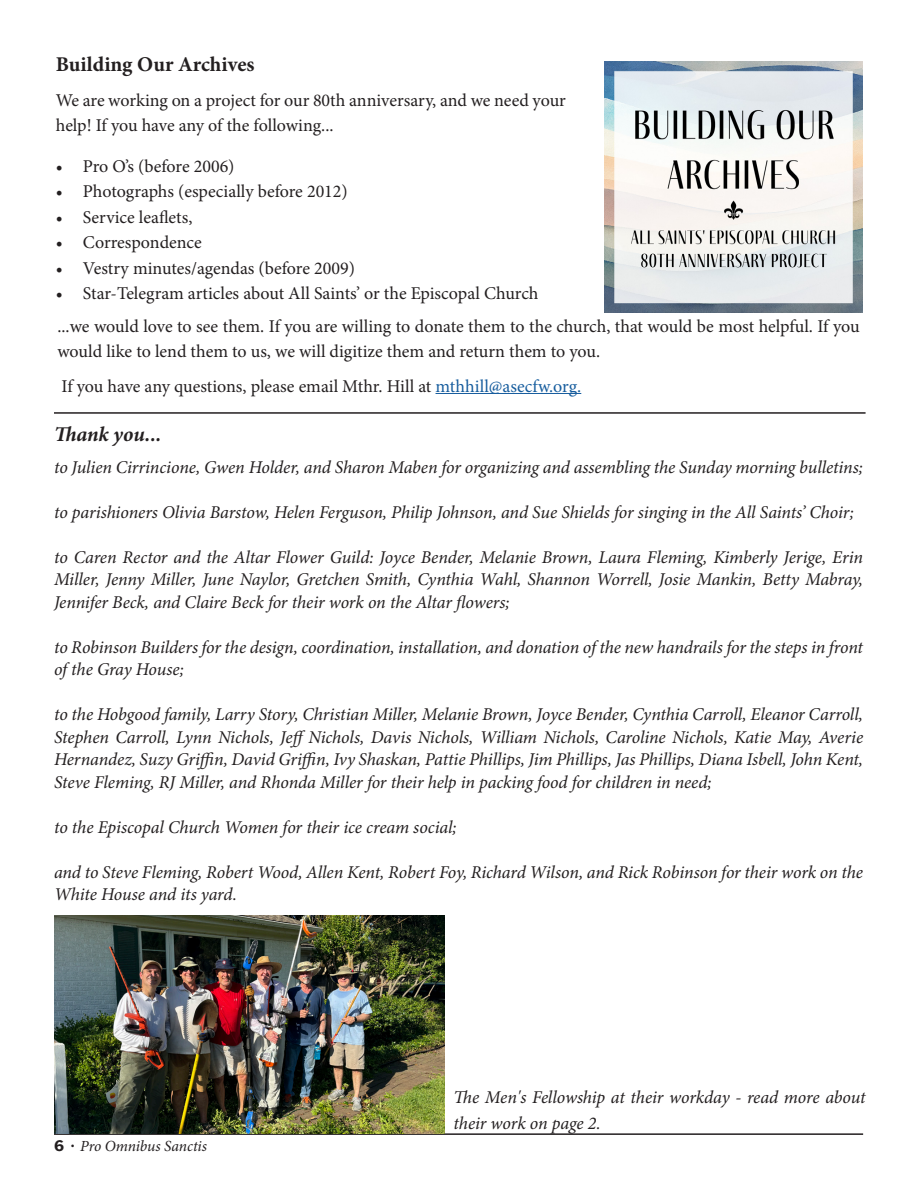
<style>
.page{position:relative;width:918px;height:1188px;background:#fff}
.page>*{position:absolute;margin:0;border:0;box-sizing:border-box;transform-origin:0 0}
.t1{font:700 21px "Minion Pro";color:#231f20}
.t2{font:italic 700 21px "Minion Pro";letter-spacing:-.005em;color:#231f20}
.t3{font:italic 18px/22.5px "Minion Pro";letter-spacing:-.01em;color:#231f20}
.t4{font:18px/25.5px "Minion Pro";letter-spacing:-.005em;color:#231f20}
.t5{font:italic 15.45px "Minion Pro";letter-spacing:-.01em;color:#231f20}
.s1{color:#175d9e}
.s2{font-family:"Franklin Gothic ATF";font-weight:700;font-style:normal}
</style>
<div class="page">
<hr style="left:54px;top:1133px;width:809px;height:2px;background:#231f20">
<hr style="left:54px;top:412px;width:812px;height:2px;background:#231f20">
<img style="left:605px;top:62px;width:257px;height:250px">
<hr style="left:436px;top:393px;width:145px;height:1px;background:#175d9e">
<img style="left:54px;top:915px;width:391px;height:218px">
<p class="t1" style="left:56px;top:50px;width:200px">Building Our Archives</p>
<p class="t4" style="left:56px;top:87px;width:512px">We are working on a project for our 80th anniversary, and we need your help! If you have any of the following...</p>
<p class="t4" style="left:56px;top:153px;width:180px">• Pro O’s (before 2006)</p>
<p class="t4" style="left:56px;top:179px;width:294px">• Photographs (especially before 2012)</p>
<p class="t4" style="left:56px;top:204px;width:138px">• Service leaflets,</p>
<p class="t4" style="left:56px;top:230px;width:148px">• Correspondence</p>
<p class="t4" style="left:56px;top:255px;width:301px">• Vestry minutes/agendas (before 2009)</p>
<p class="t4" style="left:56px;top:281px;width:484px">• Star-Telegram articles about All Saints’ or the Episcopal Church</p>
<p class="t4" style="left:57px;top:313px;width:804px">...we would love to see them. If you are willing to donate them to the church, that would be most helpful. If you would like to lend them to us, we will digitize them and return them to you.</p>
<p class="t4" style="left:62px;top:373px;width:521px">If you have any questions, please email Mthr. Hill at <span class="s1">mthhill@asecfw.org.</span></p>
<p class="t2" style="left:54px;top:420px;width:109px">Thank you...</p>
<p class="t3" style="left:54px;top:456px;width:811px">to Julien Cirrincione, Gwen Holder, and Sharon Maben for organizing and assembling the Sunday morning bulletins;</p>
<p class="t3" style="left:54px;top:501px;width:802px">to parishioners Olivia Barstow, Helen Ferguson, Philip Johnson, and Sue Shields for singing in the All Saints’ Choir;</p>
<p class="t3" style="left:54px;top:546px;width:811px;text-align:justify">to Caren Rector and the Altar Flower Guild: Joyce Bender, Melanie Brown, Laura Fleming, Kimberly Jerige, Erin Miller, Jenny Miller, June Naylor, Gretchen Smith, Cynthia Wahl, Shannon Worrell, Josie Mankin, Betty Mabray, Jennifer Beck, and Claire Beck for their work on the Altar flowers;</p>
<p class="t3" style="left:54px;top:636px;width:811px">to Robinson Builders for the design, coordination, installation, and donation of the new handrails for the steps in front of the Gray House;</p>
<p class="t3" style="left:54px;top:703px;width:811px;text-align:justify">to the Hobgood family, Larry Story, Christian Miller, Melanie Brown, Joyce Bender, Cynthia Carroll, Eleanor Carroll, Stephen Carroll, Lynn Nichols, JeffNichols, Davis Nichols, William Nichols, Caroline Nichols, Katie May, Averie Hernandez, Suzy Griffin, David Griffin, Ivy Shaskan, Pattie Phillips, Jim Phillips, Jas Phillips, Diana Isbell, John Kent, Steve Fleming, RJ Miller, and Rhonda Miller for their help in packing food for children in need;</p>
<p class="t3" style="left:54px;top:816px;width:404px">to the Episcopal Church Women for their ice cream social;</p>
<p class="t3" style="left:54px;top:861px;width:811px">and to Steve Fleming, Robert Wood, Allen Kent, Robert Foy, Richard Wilson, and Rick Robinson for their work on the<br>White House and its yard.</p>
<p class="t5" style="left:54px;top:1136px;width:155px"><span class="s2">6</span> <sup>•</sup> Pro Omnibus Sanctis</p>
<p class="t3" style="left:454px;top:1085px;width:414px;line-height:25.5px">The Men's Fellowship at their workday - read more about their work on page 2.</p>
</div>
